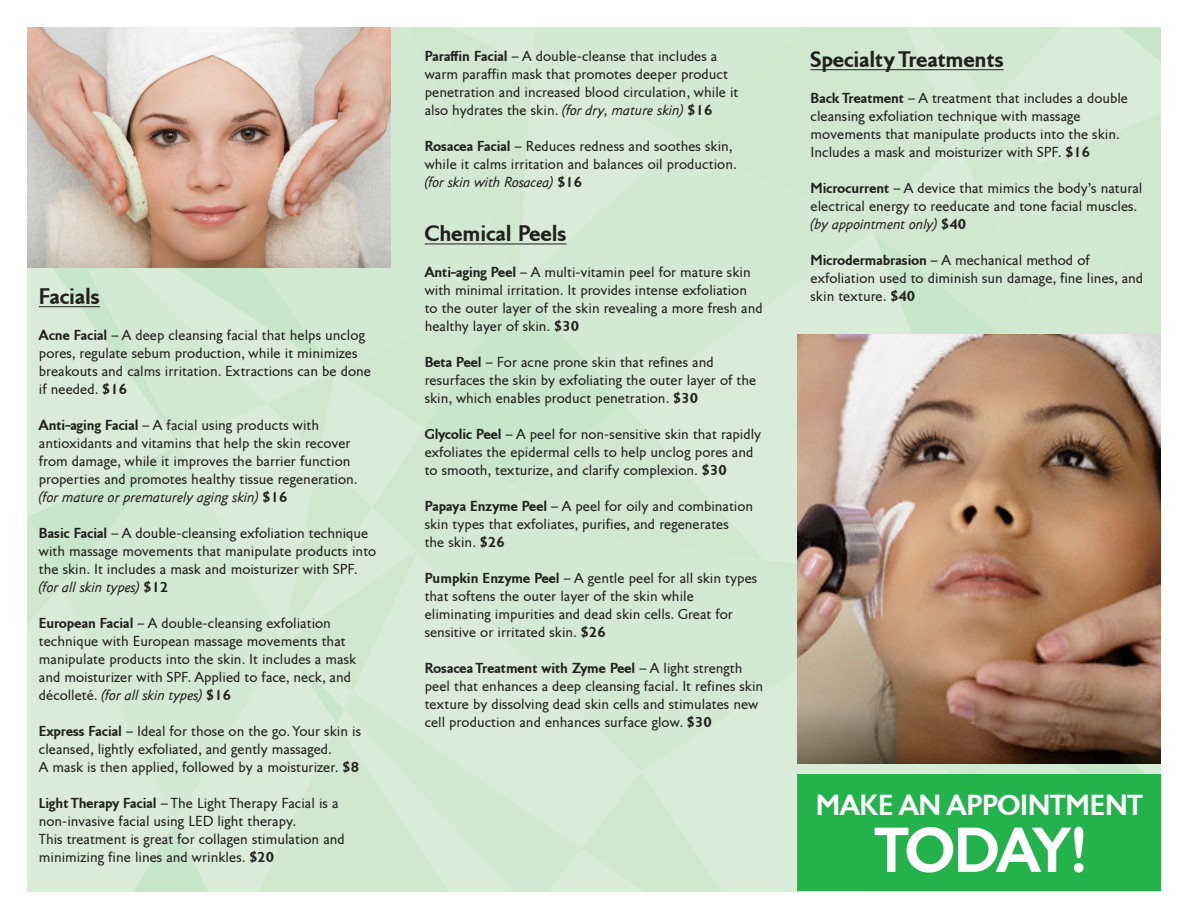
<style>
.page{position:relative;width:1188px;height:918px;background:#fff}
.page>*{position:absolute;margin:0;border:0;box-sizing:border-box;transform-origin:0 0}
.t1{font:700 58.5px "Tschichold";letter-spacing:-.03em;color:#fff}
.t2{font:700 27px "Tschichold";letter-spacing:-.005em;color:#fff}
.t3{font:700 21px "Tschichold";color:#231f20}
.t4{font:13.5px/18px "Tschichold";color:#231f20}
.t5{font:italic 13.5px "Tschichold";color:#231f20}
.s1{font-weight:700}
.s2{font-weight:700;font-style:normal}
.s3{font-style:normal}
.s4{font-style:italic}
</style>
<div class="page">
<div style="left:27px;top:27px;width:1134px;height:865px;background:#d3ead2"></div>
<hr style="left:39px;top:306px;width:61px;height:1px;background:#231f20">
<hr style="left:425px;top:244px;width:142px;height:1px;background:#231f20">
<hr style="left:811px;top:69px;width:193px;height:1px;background:#231f20">
<div style="left:797px;top:774px;width:364px;height:117px;background:#23b24b"></div>
<img style="left:27px;top:27px;width:364px;height:241px">
<img style="left:798px;top:335px;width:363px;height:429px">
<p class="t3" style="left:39px;top:283px;width:63px">Facials</p>
<p class="t4" style="left:39px;top:326px;width:334px"><span class="s1">Acne Facial</span> – A deep cleansing facial that helps unclog pores, regulate sebum production, while it minimizes breakouts and calms irritation. Extractions can be done</p>
<p class="t4" style="left:39px;top:380px;width:90px">if needed. <span class="s1">$16</span></p>
<p class="t4" style="left:39px;top:416px;width:282px"><span class="s1">Anti–aging Facial</span> – A facial using products with</p>
<p class="t4" style="left:39px;top:434px;width:320px">antioxidants and vitamins that help the skin recover from damage, while it improves the barrier function properties and promotes healthy tissue regeneration.</p>
<p class="t5" style="left:39px;top:489px;width:250px">(for mature or prematurely aging skin) <span class="s2">$16</span></p>
<p class="t4" style="left:39px;top:524px;width:339px"><span class="s1">Basic Facial</span> – A double-cleansing exfoliation technique with massage movements that manipulate products into the skin. It includes a mask and moisturizer with SPF.</p>
<p class="t5" style="left:39px;top:579px;width:131px">(for all skin types) <span class="s2">$12</span></p>
<p class="t4" style="left:39px;top:614px;width:294px"><span class="s1">European Facial</span> – A double-cleansing exfoliation</p>
<p class="t4" style="left:39px;top:632px;width:308px">technique with European massage movements that</p>
<p class="t4" style="left:39px;top:650px;width:319px">manipulate products into the skin. It includes a mask and moisturizer with SPF. Applied to face, neck, and</p>
<p class="t5" style="left:39px;top:687px;width:194px"><span class="s3">décolleté.</span> (for all skin types) <span class="s2">$16</span></p>
<p class="t4" style="left:39px;top:722px;width:324px"><span class="s1">Express Facial</span> – Ideal for those on the go. Your skin is cleansed, lightly exfoliated, and gently massaged.</p>
<p class="t4" style="left:39px;top:758px;width:322px">A mask is then applied, followed by a moisturizer. <span class="s1">$8</span></p>
<p class="t4" style="left:39px;top:794px;width:301px"><span class="s1">Light Therapy Facial</span> – The Light Therapy Facial is a</p>
<p class="t4" style="left:39px;top:812px;width:259px">non-invasive facial using LED light therapy.</p>
<p class="t4" style="left:39px;top:830px;width:307px">This treatment is great for collagen stimulation and minimizing fine lines and wrinkles. <span class="s1">$20</span></p>
<p class="t4" style="left:425px;top:47px;width:294px"><span class="s1">Paraffin Facial</span> – A double-cleanse that includes a</p>
<p class="t4" style="left:425px;top:65px;width:305px">warm paraffin mask that promotes deeper product</p>
<p class="t4" style="left:425px;top:83px;width:315px">penetration and increased blood circulation, while it also hydrates the skin. <span class="s4">(for dry, mature skin)</span> <span class="s1">$16</span></p>
<p class="t4" style="left:425px;top:137px;width:313px"><span class="s1">Rosacea Facial</span> – Reduces redness and soothes skin, while it calms irritation and balances oil production.</p>
<p class="t5" style="left:425px;top:174px;width:159px">(for skin with Rosacea) <span class="s2">$16</span></p>
<p class="t3" style="left:425px;top:220px;width:143px">Chemical Peels</p>
<p class="t4" style="left:425px;top:263px;width:340px"><span class="s1">Anti–aging Peel</span> – A multi-vitamin peel for mature skin with minimal irritation. It provides intense exfoliation to the outer layer of the skin revealing a more fresh and healthy layer of skin. <span class="s1">$30</span></p>
<p class="t4" style="left:425px;top:353px;width:291px"><span class="s1">Beta Peel</span> – For acne prone skin that refines and</p>
<p class="t4" style="left:425px;top:371px;width:333px">resurfaces the skin by exfoliating the outer layer of the skin, which enables product penetration. <span class="s1">$30</span></p>
<p class="t4" style="left:425px;top:425px;width:338px"><span class="s1">Glycolic Peel</span> – A peel for non-sensitive skin that rapidly exfoliates the epidermal cells to help unclog pores and to smooth, texturize, and clarify complexion. <span class="s1">$30</span></p>
<p class="t4" style="left:425px;top:497px;width:330px"><span class="s1">Papaya Enzyme Peel</span> – A peel for oily and combination skin types that exfoliates, purifies, and regenerates</p>
<p class="t4" style="left:425px;top:533px;width:82px">the skin. <span class="s1">$26</span></p>
<p class="t4" style="left:425px;top:569px;width:334px"><span class="s1">Pumpkin Enzyme Peel</span> – A gentle peel for all skin types that softens the outer layer of the skin while</p>
<p class="t4" style="left:425px;top:605px;width:310px">eliminating impurities and dead skin cells. Great for</p>
<p class="t4" style="left:425px;top:623px;width:183px">sensitive or irritated skin. <span class="s1">$26</span></p>
<p class="t4" style="left:425px;top:659px;width:340px"><span class="s1">Rosacea Treatment with Zyme Peel</span> – A light strength peel that enhances a deep cleansing facial. It refines skin texture by dissolving dead skin cells and stimulates new cell production and enhances surface glow. <span class="s1">$30</span></p>
<p class="t3" style="left:811px;top:46px;width:195px">Specialty Treatments</p>
<p class="t4" style="left:811px;top:89px;width:319px"><span class="s1">Back Treatment</span> – A treatment that includes a double cleansing exfoliation technique with massage</p>
<p class="t4" style="left:811px;top:125px;width:311px">movements that manipulate products into the skin.<br>Includes a mask and moisturizer with SPF. <span class="s1">$16</span></p>
<p class="t4" style="left:811px;top:179px;width:333px"><span class="s1">Microcurrent</span> – A device that mimics the body’s natural electrical energy to reeducate and tone facial muscles. <span class="s4">(by appointment only)</span> <span class="s1">$40</span></p>
<p class="t4" style="left:811px;top:251px;width:281px"><span class="s1">Microdermabrasion</span> – A mechanical method of</p>
<p class="t4" style="left:811px;top:269px;width:334px">exfoliation used to diminish sun damage, fine lines, and skin texture. <span class="s1">$40</span></p>
<p class="t2" style="left:816px;top:788px;width:329px">MAKE AN APPOINTMENT</p>
<p class="t1" style="left:876px;top:814px;width:209px">TODAY!</p>
</div>
